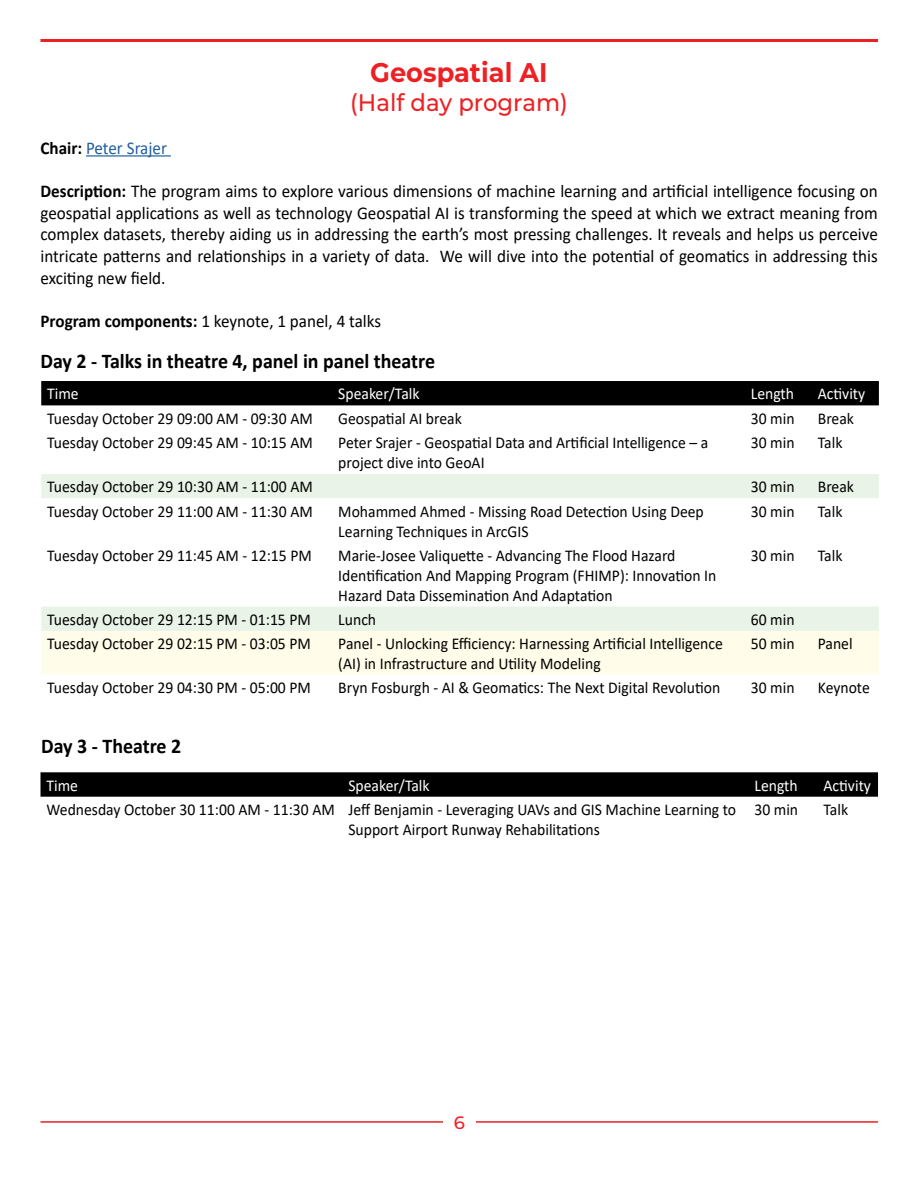
<style>
.page{position:relative;width:918px;height:1188px;background:#fff}
.page>*{position:absolute;margin:0;border:0;box-sizing:border-box;transform-origin:0 0}
.t1{font:700 27px "Montserrat";color:#ed2124;scale:.95 1}
.t2{font:500 24px "Montserrat";color:#ed2124;scale:.95 1}
.t3{font:700 21px "Calibri";color:#000;scale:.95 1}
.t4{font:18px/21.6px "Calibri";color:#000;text-align:justify;scale:.95 1}
.t5{font:18px "Calibri";color:#215e9e;scale:.95 1}
.t6{font:500 18px "Montserrat";color:#ed2124}
.t7{font:16.5px/19.8px "Calibri";color:#000;scale:.95 1}
.t8{font:16.5px "Calibri";color:#fff;scale:.95 1}
.s1{font-weight:700;color:#000}
.s2{font-weight:700}
</style>
<div class="page">
<hr style="left:40px;top:1121px;width:838px;height:2px;background:#ed2124">
<div style="left:443px;top:1111px;width:32px;height:29px;background:#fff"></div>
<hr style="left:40px;top:39px;width:838px;height:3px;background:#ed2124">
<hr style="left:86px;top:155px;width:85px;height:2px;background:#215e9e">
<div style="left:41px;top:381px;width:838px;height:24px;background:#000"></div>
<svg style="left:41px;top:474px;width:838px;height:157px"></svg>
<svg style="left:41px;top:498px;width:838px;height:45px"></svg>
<div style="left:41px;top:631px;width:838px;height:43px;background:#fffde9"></div>
<svg style="left:40px;top:772px;width:838px;height:25px;background:#060606"></svg>
<h1 class="t1" style="left:370px;top:53px;width:188px">Geospatial AI</h1>
<h2 class="t2" style="left:350px;top:86px;width:231px">(Half day program)</h2>
<p class="t5" style="left:40px;top:135px;width:135px"><span class="s1">Chair:</span> Peter Srajer</p>
<p class="t4" style="left:40px;top:180px;width:883px"><span class="s2">Description:</span> The program aims to explore various dimensions of machine learning and artificial intelligence focusing on geospatial applications as well as technology Geospatial AI is transforming the speed at which we extract meaning from complex datasets, thereby aiding us in addressing the earth’s most pressing challenges. It reveals and helps us perceive intricate patterns and relationships in a variety of data. We will dive into the potential of geomatics in addressing this exciting new field.</p>
<p class="t4" style="left:40px;top:309px;width:360px"><span class="s2">Program components:</span> 1 keynote, 1 panel, 4 talks</p>
<p class="t3" style="left:40px;top:346px;width:417px">Day 2 - Talks in theatre 4, panel in panel theatre</p>
<p class="t8" style="left:47px;top:382px;width:35px">Time</p>
<p class="t8" style="left:338px;top:382px;width:87px">Speaker/Talk</p>
<p class="t8" style="left:751px;top:382px;width:47px">Length</p>
<p class="t8" style="left:818px;top:382px;width:51px">Activity</p>
<p class="t7" style="left:47px;top:408px;width:281px">Tuesday October 29 09:00 AM - 09:30 AM</p>
<p class="t7" style="left:338px;top:408px;width:132px">Geospatial AI break</p>
<p class="t7" style="left:751px;top:408px;width:48px">30 min</p>
<p class="t7" style="left:818px;top:408px;width:40px">Break</p>
<p class="t7" style="left:47px;top:432px;width:281px">Tuesday October 29 09:45 AM - 10:15 AM</p>
<p class="t7" style="left:338px;top:432px;width:391px">Peter Srajer - Geospatial Data and Artificial Intelligence – a project dive into GeoAI</p>
<p class="t7" style="left:751px;top:432px;width:48px">30 min</p>
<p class="t7" style="left:818px;top:432px;width:27px">Talk</p>
<p class="t7" style="left:47px;top:477px;width:281px">Tuesday October 29 10:30 AM - 11:00 AM</p>
<p class="t7" style="left:751px;top:477px;width:48px">30 min</p>
<p class="t7" style="left:818px;top:477px;width:40px">Break</p>
<p class="t7" style="left:47px;top:501px;width:281px">Tuesday October 29 11:00 AM - 11:30 AM</p>
<p class="t7" style="left:338px;top:501px;width:386px">Mohammed Ahmed - Missing Road Detection Using Deep<br>Learning Techniques in ArcGIS</p>
<p class="t7" style="left:751px;top:501px;width:48px">30 min</p>
<p class="t7" style="left:818px;top:501px;width:27px">Talk</p>
<p class="t7" style="left:47px;top:545px;width:280px">Tuesday October 29 11:45 AM - 12:15 PM</p>
<p class="t7" style="left:338px;top:545px;width:399px">Marie-Josee Valiquette - Advancing The Flood Hazard<br>Identification And Mapping Program (FHIMP): Innovation In<br>Hazard Data Dissemination And Adaptation</p>
<p class="t7" style="left:751px;top:545px;width:48px">30 min</p>
<p class="t7" style="left:818px;top:545px;width:27px">Talk</p>
<p class="t7" style="left:47px;top:609px;width:279px">Tuesday October 29 12:15 PM - 01:15 PM</p>
<p class="t7" style="left:338px;top:609px;width:41px">Lunch</p>
<p class="t7" style="left:751px;top:609px;width:48px">60 min</p>
<p class="t7" style="left:47px;top:633px;width:279px">Tuesday October 29 02:15 PM - 03:05 PM</p>
<p class="t7" style="left:338px;top:633px;width:406px">Panel - Unlocking Efficiency: Harnessing Artificial Intelligence (AI) in Infrastructure and Utility Modeling</p>
<p class="t7" style="left:751px;top:633px;width:48px">50 min</p>
<p class="t7" style="left:818px;top:633px;width:38px">Panel</p>
<p class="t7" style="left:47px;top:678px;width:279px">Tuesday October 29 04:30 PM - 05:00 PM</p>
<p class="t7" style="left:338px;top:678px;width:404px">Bryn Fosburgh - AI &amp; Geomatics: The Next Digital Revolution</p>
<p class="t7" style="left:751px;top:678px;width:48px">30 min</p>
<p class="t7" style="left:818px;top:678px;width:56px">Keynote</p>
<p class="t3" style="left:41px;top:731px;width:149px">Day 3 - Theatre 2</p>
<p class="t8" style="left:46px;top:774px;width:35px">Time</p>
<p class="t8" style="left:348px;top:774px;width:87px">Speaker/Talk</p>
<p class="t8" style="left:754px;top:774px;width:47px">Length</p>
<p class="t8" style="left:824px;top:774px;width:51px">Activity</p>
<p class="t7" style="left:348px;top:799px;width:410px;text-indent:-302px">Wednesday October 30 11:00 AM - 11:30 AM Jeff Benjamin - Leveraging UAVs and GIS Machine Learning to<br>Support Airport Runway Rehabilitations</p>
<p class="t7" style="left:754px;top:799px;width:48px">30 min</p>
<p class="t7" style="left:824px;top:799px;width:27px">Talk</p>
<p class="t6" style="left:454px;top:1110px;width:13px">6</p>
</div>
